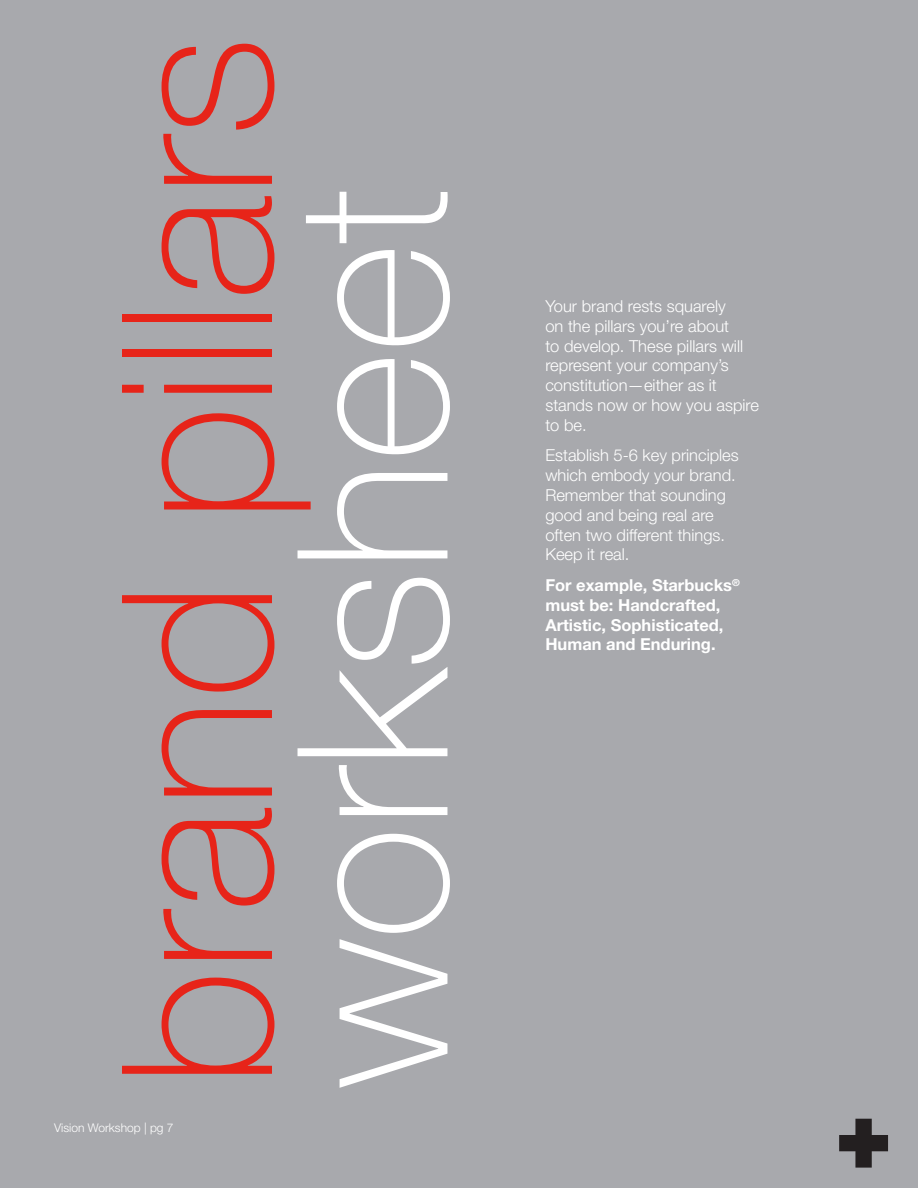
<style>
.page{position:relative;width:918px;height:1188px;background:#a8a9ad}
.page>*{position:absolute;margin:0;border:0;box-sizing:border-box;transform-origin:0 0}
.t1{font:100 210px/175.5px "Helvetica Neue LT Std";color:#e72419}
.t2{font:300 16.5px/19.8px "Helvetica Neue LT Std";color:#fff}
.t3{font:700 16.5px/19.8px "Helvetica Neue LT Std";color:#fff}
.t4{font:300 12px "Helvetica Neue LT Std";color:#fff}
.s1{color:#fff}
</style>
<div class="page">
<svg style="left:839px;top:1119px;width:49px;height:49px"></svg>
<p class="t1" style="left:109px;top:1087px;width:1053px;rotate:-90deg">brand pillars <span class="s1">worksheet</span></p>
<p class="t4" style="left:54px;top:1120px;width:121px">Vision Workshop | pg 7</p>
<p class="t2" style="left:545px;top:296px;width:215px">Your brand rests squarely<br>on the pillars you’re about<br>to develop. These pillars will represent your company’s constitution—either as it stands now or how you aspire to be.</p>
<p class="t2" style="left:545px;top:445px;width:195px">Establish 5-6 key principles which embody your brand.<br>Remember that sounding good and being real are often two different things.<br>Keep it real.</p>
<p class="t3" style="left:545px;top:575px;width:196px">For example, Starbucks<sup>® </sup>must be: Handcrafted,<br>Artistic, Sophisticated,<br>Human and Enduring.</p>
</div>
